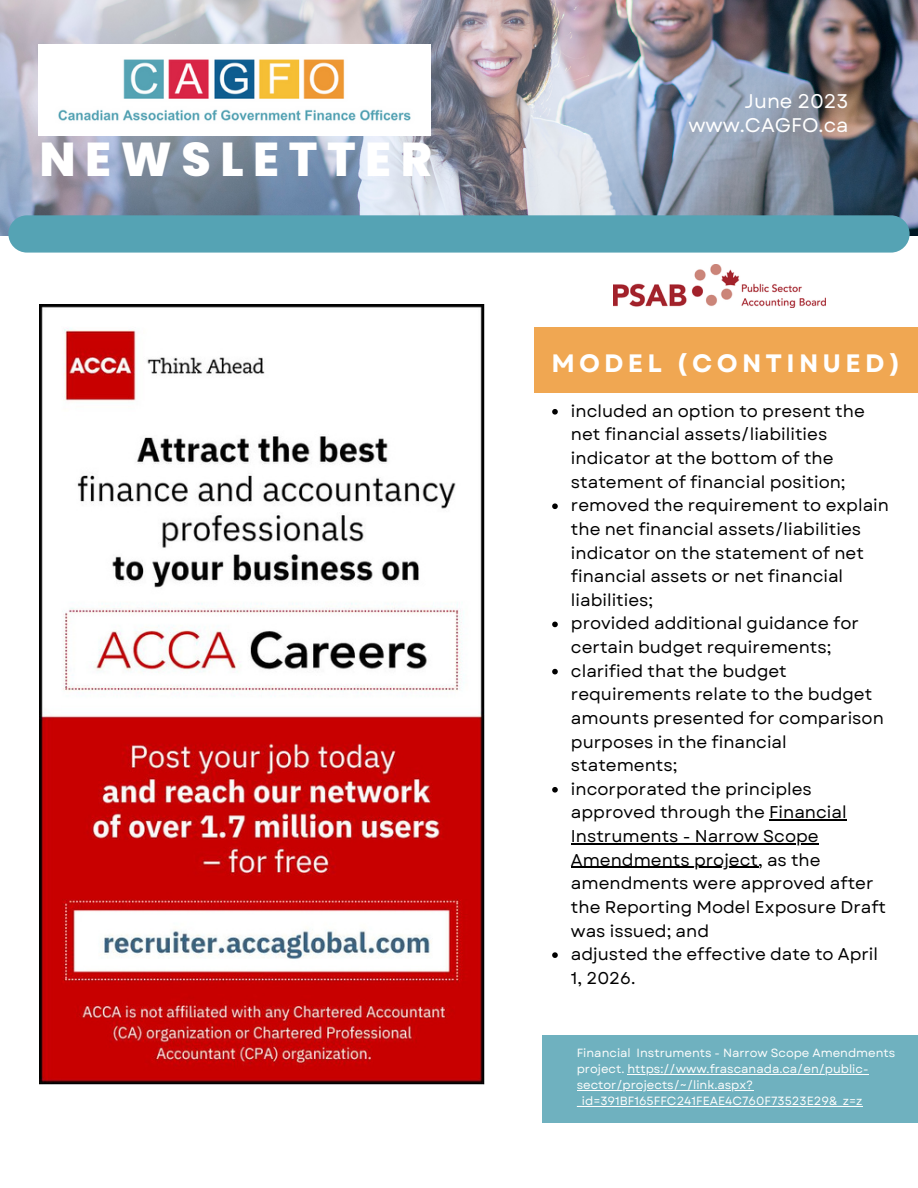
<style>
.page{position:relative;width:918px;height:1188px;background:#fff}
.page>*{position:absolute;margin:0;border:0;box-sizing:border-box;transform-origin:0 0}
.t1{font:800 47.4px "Poppins";letter-spacing:.2em;color:#fff}
.t2{font:700 25.2px "Garet";letter-spacing:.17em;color:#fff}
.t3{font:19.8px "Garet";color:#fff}
.t4{font:16.95px/23.7px "Garet";color:#000}
.t5{font:11.85px/15.9px "Garet";color:#fefefd}
</style>
<div class="page">
<img style="left:0;top:0;width:918px;height:235px">
<div style="left:8px;top:215px;width:902px;height:38px;background:#55a3b4;border-radius:19px"></div>
<img style="left:613px;top:265px;width:213px;height:42px">
<img style="left:39px;top:45px;width:391px;height:91px">
<img style="left:39px;top:305px;width:446px;height:779px">
<svg style="left:552px;top:409px;width:6px;height:6px"></svg>
<svg style="left:552px;top:503px;width:6px;height:6px"></svg>
<svg style="left:552px;top:622px;width:6px;height:5px"></svg>
<svg style="left:552px;top:669px;width:6px;height:5px"></svg>
<svg style="left:552px;top:787px;width:6px;height:6px"></svg>
<hr style="left:769px;top:820px;width:78px;height:1px;background:#000">
<hr style="left:571px;top:843px;width:248px;height:1px;background:#000">
<hr style="left:571px;top:867px;width:187px;height:1px;background:#000">
<svg style="left:552px;top:952px;width:6px;height:6px"></svg>
<div style="left:535px;top:327px;width:383px;height:66px;background:#f0a752"></div>
<div style="left:542px;top:1035px;width:376px;height:87px;background:#6fb1bf"></div>
<hr style="left:627px;top:1074px;width:242px;height:1px;background:#fefefd">
<hr style="left:577px;top:1090px;width:176px;height:1px;background:#fefefd">
<hr style="left:577px;top:1106px;width:285px;height:1px;background:#fefefd">
<p class="t1" style="left:39px;top:126px;width:394px">NEWSLETTER</p>
<p class="t3" style="left:745px;top:87px;width:105px">June 2023</p>
<p class="t3" style="left:689px;top:110px;width:161px">www.CAGFO.ca</p>
<p class="t2" style="left:551px;top:345px;width:350px">MODEL (CONTINUED)</p>
<p class="t4" style="left:571px;top:399px;width:295px">included an option to present the net financial assets/liabilities indicator at the bottom of the statement of financial position;</p>
<p class="t4" style="left:571px;top:494px;width:320px">removed the requirement to explain the net financial assets/liabilities indicator on the statement of net financial assets or net financial liabilities;</p>
<p class="t4" style="left:571px;top:612px;width:289px">provided additional guidance for certain budget requirements;</p>
<p class="t4" style="left:571px;top:659px;width:314px">clarified that the budget requirements relate to the budget amounts presented for comparison purposes in the financial statements;</p>
<p class="t4" style="left:571px;top:777px;width:317px">incorporated the principles approved through the Financial<br>Instruments - Narrow Scope<br>Amendments project, as the amendments were approved after the Reporting Model Exposure Draft was issued; and</p>
<p class="t4" style="left:571px;top:943px;width:309px">adjusted the effective date to April<br>1, 2026.</p>
<p class="t5" style="left:577px;top:1045px;width:320px">Financial Instruments - Narrow Scope Amendments project. https://www.frascanada.ca/en/public&shy;sector/projects/~/link.aspx? _id=391BF165FFC241FEAE4C760F73523E29&amp;_z=z</p>
</div>
